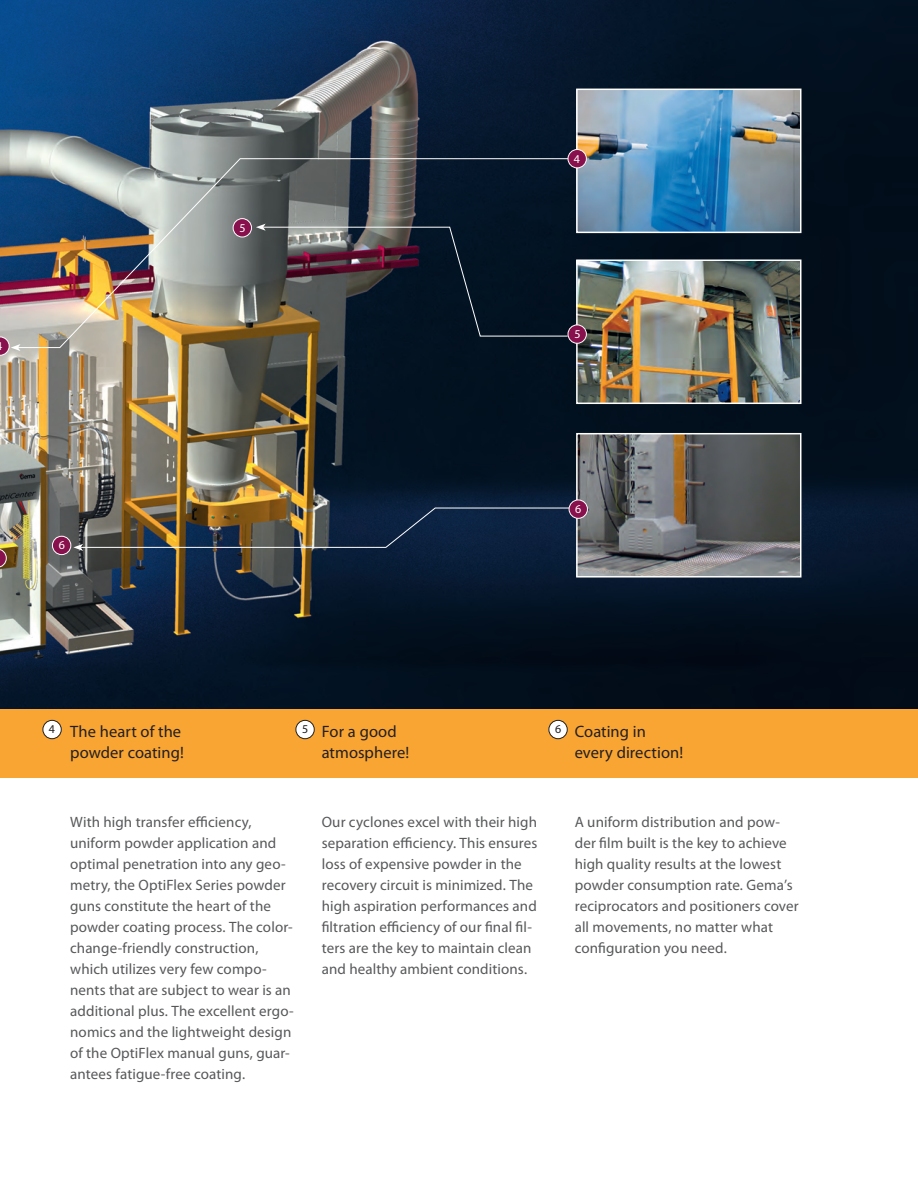
<style>
.page{position:relative;width:918px;height:1188px;background:#fff}
.page>*{position:absolute;margin:0;border:0;box-sizing:border-box;transform-origin:0 0}
.Titel_11_schwarz{font:16.5px "Myriad Pro";letter-spacing:.005em;color:#231f20}
.Lauftext_10_grau{font:15px/21px "Myriad Pro";letter-spacing:.005em;color:#57585a}
.Numerierung{font:12px "Myriad Pro";color:#fff}
.Numerierung-2{font:12px "Myriad Pro";color:#231f20}
</style>
<div class="page">
<img style="left:0;top:0;width:918px;height:709px">
<div style="left:0;top:709px;width:918px;height:68px;background:#f9a533"></div>
<div style="left:43px;top:720px;width:18px;height:19px;background:#fff;border-radius:50%"></div>
<div style="left:43px;top:720px;width:19px;height:19px;border:1px solid #231f20;border-radius:50%"></div>
<div style="left:296px;top:720px;width:18px;height:19px;background:#fff;border-radius:50%"></div>
<div style="left:296px;top:720px;width:19px;height:19px;border:1px solid #231f20;border-radius:50%"></div>
<div style="left:549px;top:720px;width:18px;height:19px;background:#fff;border-radius:50%"></div>
<div style="left:549px;top:720px;width:19px;height:19px;border:1px solid #231f20;border-radius:50%"></div>
<img style="left:575px;top:259px;width:227px;height:146px">
<img style="left:575px;top:88px;width:227px;height:146px">
<svg style="left:0;top:549px;width:7px;height:19px"></svg>
<img style="left:17px;top:158px;width:559px;height:190px">
<img style="left:73px;top:432px;width:729px;height:146px">
<div style="left:52px;top:536px;width:19px;height:19px;background:#88104c;border-radius:50%"></div>
<div style="left:52px;top:536px;width:19px;height:19px;border:1px solid #fff;border-radius:50%"></div>
<div style="left:569px;top:500px;width:18px;height:18px;background:#88104c;border-radius:50%"></div>
<div style="left:569px;top:500px;width:19px;height:19px;border:1px solid #fff;border-radius:50%"></div>
<div style="left:568px;top:150px;width:18px;height:18px;background:#88104c;border-radius:50%"></div>
<div style="left:568px;top:149px;width:19px;height:19px;border:1px solid #fff;border-radius:50%"></div>
<div style="left:568px;top:325px;width:18px;height:18px;background:#88104c;border-radius:50%"></div>
<div style="left:568px;top:325px;width:19px;height:19px;border:1px solid #fff;border-radius:50%"></div>
<div style="left:233px;top:219px;width:19px;height:18px;background:#88104c;border-radius:50%"></div>
<div style="left:233px;top:218px;width:19px;height:19px;border:1px solid #fff;border-radius:50%"></div>
<svg style="left:0;top:337px;width:20px;height:19px"></svg>
<svg style="left:256px;top:224px;width:313px;height:113px;background:#292d36"></svg>
<p class="Numerierung" style="left:-3px;top:339px;width:8px">4</p>
<p class="Numerierung" style="left:59px;top:538px;width:8px">6</p>
<p class="Numerierung" style="left:240px;top:220px;width:8px">5</p>
<p class="Numerierung" style="left:574px;top:151px;width:8px">4</p>
<p class="Numerierung" style="left:574px;top:327px;width:8px">5</p>
<p class="Numerierung" style="left:575px;top:502px;width:8px">6</p>
<p class="Titel_11_schwarz" style="left:70px;top:721px;width:113px">The heart of the</p>
<p class="Titel_11_schwarz" style="left:70px;top:742px;width:115px">powder coating!</p>
<p class="Titel_11_schwarz" style="left:322px;top:721px;width:77px">For a good</p>
<p class="Titel_11_schwarz" style="left:322px;top:742px;width:89px">atmosphere!</p>
<p class="Numerierung-2" style="left:49px;top:722px;width:8px">4</p>
<p class="Numerierung-2" style="left:302px;top:722px;width:8px">5</p>
<p class="Numerierung-2" style="left:555px;top:722px;width:8px">6</p>
<p class="Titel_11_schwarz" style="left:575px;top:721px;width:73px">Coating in</p>
<p class="Titel_11_schwarz" style="left:575px;top:742px;width:110px">every direction!</p>
<p class="Lauftext_10_grau" style="left:70px;top:811px;width:225px">With high transfer efficiency, uniform powder application and optimal penetration into any geo&shy;metry, the OptiFlex Series powder guns constitute the heart of the powder coating process. The color&shy;change-friendly construction, which utilizes very few compo&shy;nents that are subject to wear is an additional plus. The excellent ergo&shy;nomics and the lightweight design of the OptiFlex manual guns, guar&shy;antees fatigue-free coating.</p>
<p class="Lauftext_10_grau" style="left:322px;top:811px;width:217px">Our cyclones excel with their high separation efficiency. This ensures loss of expensive powder in the recovery circuit is minimized. The high aspiration performances and filtration efficiency of our final fil&shy;ters are the key to maintain clean and healthy ambient conditions.</p>
<p class="Lauftext_10_grau" style="left:575px;top:811px;width:225px">A uniform distribution and pow&shy;der film built is the key to achieve high quality results at the lowest powder consumption rate. Gema’s reciprocators and positioners cover all movements, no matter what configuration you need.</p>
</div>
